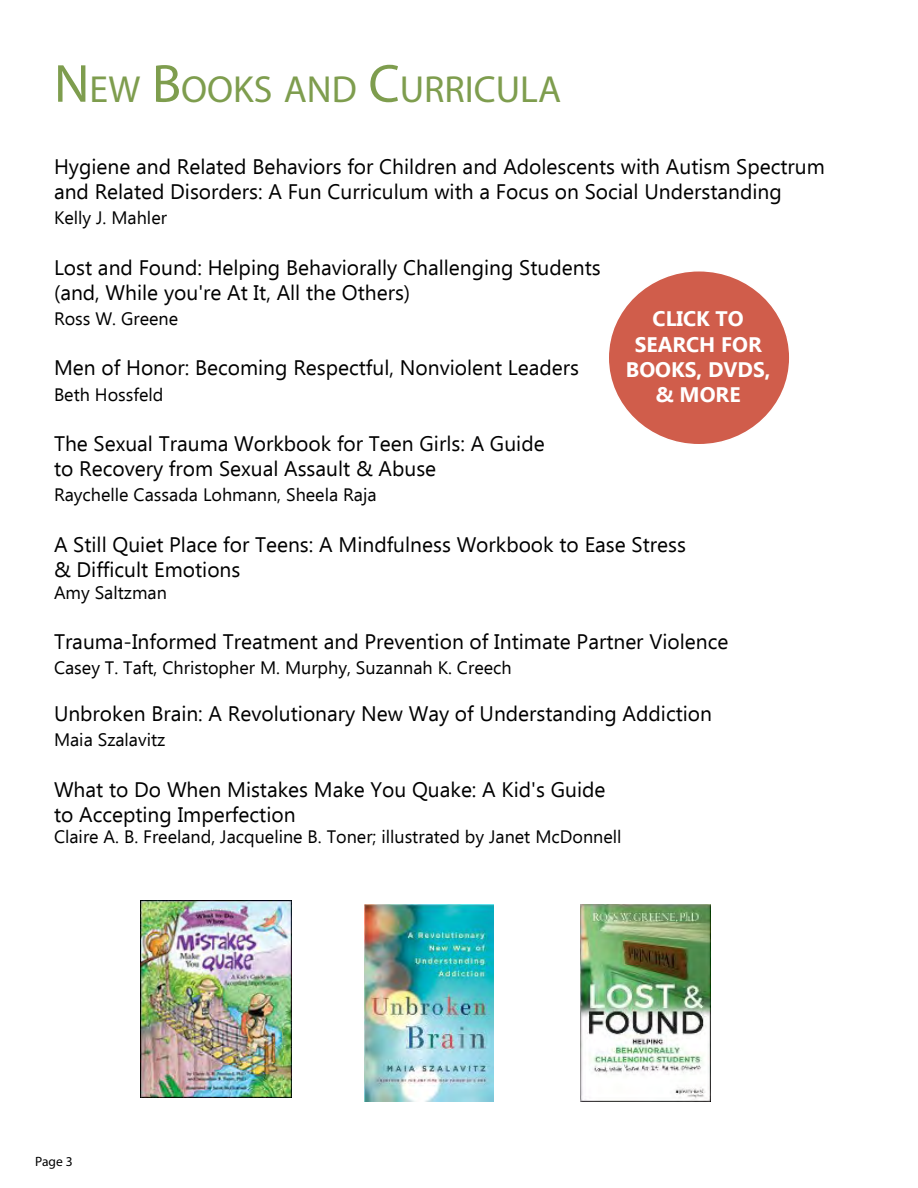
<style>
.page{position:relative;width:918px;height:1188px;background:#fff}
.page>*{position:absolute;margin:0;border:0;box-sizing:border-box;transform-origin:0 0}
.t1{font:37.8px "Myriad Pro";color:#7e9d4e}
.t2{font:21px/25.2px "Ebrima";color:#000}
.t3{font:700 21px/25.2px "Ebrima";color:#fff;text-align:center}
.t4{font:18px "Ebrima";color:#000}
.t5{font:13.5px "Myriad Pro";color:#000}
.s1{font-size:54px}
</style>
<div class="page">
<div style="left:608px;top:271px;width:182px;height:174px;background:#d05d4b;border-radius:50%"></div>
<img style="left:140px;top:901px;width:152px;height:196px">
<img style="left:364px;top:904px;width:130px;height:197px">
<img style="left:580px;top:904px;width:131px;height:197px">
<h1 class="t1" style="left:54px;top:66px;width:509px"><span class="s1">N</span>EW <span class="s1">B</span>OOKS AND <span class="s1">C</span>URRICULA</h1>
<p class="t2" style="left:54px;top:155px;width:772px">Hygiene and Related Behaviors for Children and Adolescents with Autism Spectrum and Related Disorders: A Fun Curriculum with a Focus on Social Understanding</p>
<p class="t4" style="left:54px;top:205px;width:115px">Kelly J. Mahler</p>
<p class="t2" style="left:54px;top:256px;width:548px">Lost and Found: Helping Behaviorally Challenging Students (and, While you're At It, All the Others)</p>
<p class="t4" style="left:54px;top:306px;width:126px">Ross W. Greene</p>
<p class="t2" style="left:54px;top:357px;width:527px">Men of Honor: Becoming Respectful, Nonviolent Leaders</p>
<p class="t4" style="left:54px;top:381px;width:111px">Beth Hossfeld</p>
<p class="t2" style="left:54px;top:432px;width:492px">The Sexual Trauma Workbook for Teen Girls: A Guide to Recovery from Sexual Assault &amp; Abuse</p>
<p class="t4" style="left:54px;top:482px;width:324px">Raychelle Cassada Lohmann, Sheela Raja</p>
<p class="t2" style="left:54px;top:533px;width:633px">A Still Quiet Place for Teens: A Mindfulness Workbook to Ease Stress &amp; Difficult Emotions</p>
<p class="t4" style="left:54px;top:579px;width:114px">Amy Saltzman</p>
<p class="t2" style="left:54px;top:630px;width:676px">Trauma-Informed Treatment and Prevention of Intimate Partner Violence</p>
<p class="t4" style="left:54px;top:655px;width:459px">Casey T. Taft, Christopher M. Murphy, Suzannah K. Creech</p>
<p class="t2" style="left:54px;top:702px;width:660px">Unbroken Brain: A Revolutionary New Way of Understanding Addiction</p>
<p class="t4" style="left:54px;top:727px;width:113px">Maia Szalavitz</p>
<p class="t2" style="left:54px;top:778px;width:553px">What to Do When Mistakes Make You Quake: A Kid's Guide to Accepting Imperfection</p>
<p class="t4" style="left:54px;top:824px;width:569px">Claire A. B. Freeland, Jacqueline B. Toner; illustrated by Janet McDonnell</p>
<p class="t3" style="left:626px;top:307px;width:146px">CLICK TO<br>SEARCH FOR<br>BOOKS, DVDS, &amp; MORE</p>
<p class="t5" style="left:35px;top:1153px;width:39px">Page 3</p>
</div>
